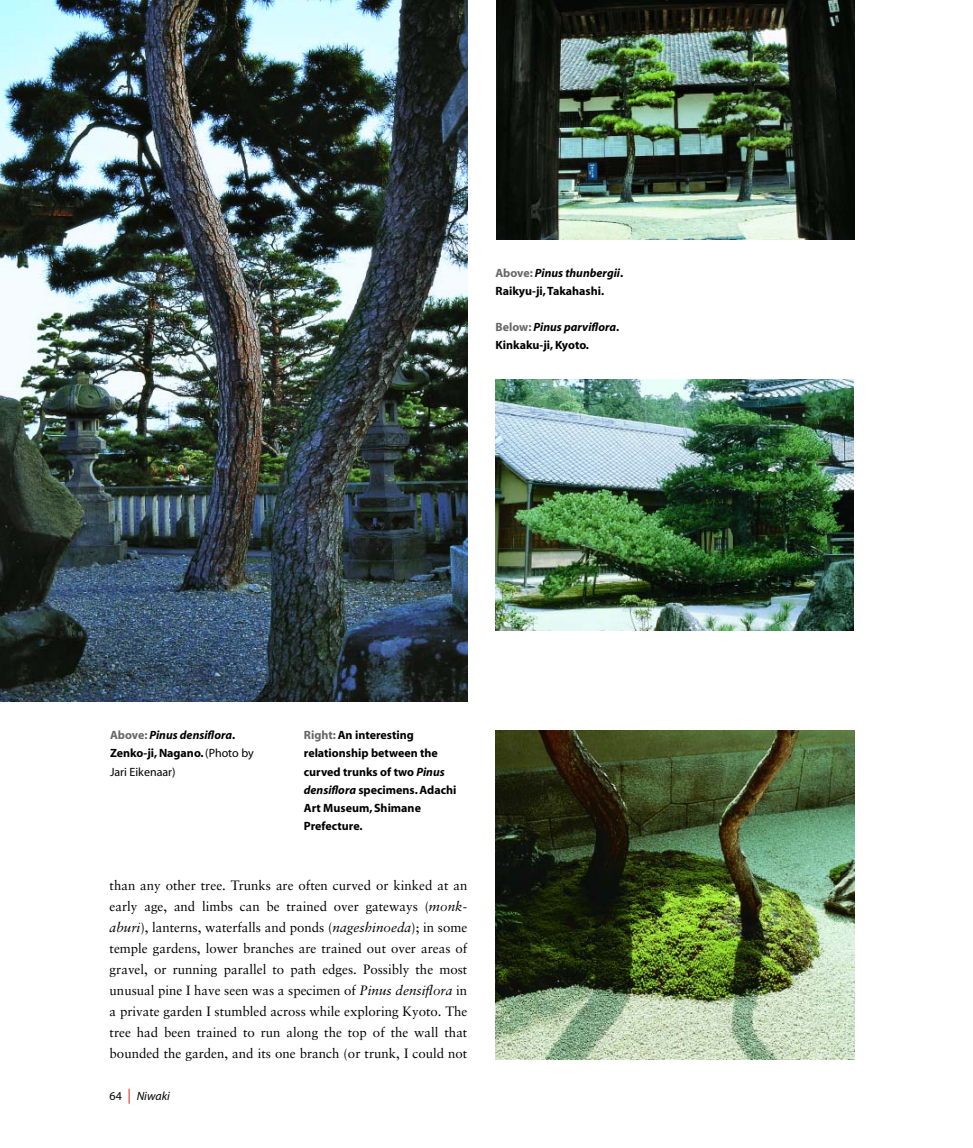
<style>
.page{position:relative;width:973px;height:1148px;background:#fff}
.page>*{position:absolute;margin:0;border:0;box-sizing:border-box;transform-origin:0 0}
.t1{font:13.5px/21px "Sabon";color:#000;text-align:justify}
.t2{font:700 12px/18px "Myriad";color:#000}
.t3{font:12px/18px "Myriad";color:#000}
.t4{font:italic 12px "Myriad";color:#000}
.s1{color:#666}
.s2{font-style:italic}
.s3{font-weight:700;color:#666}
.s4{font-weight:700;font-style:italic}
.s5{font-weight:700}
.s6{font-style:normal}
.s7{font-style:normal;font-size:15px;color:#e12a20}
</style>
<div class="page">
<img style="left:0;top:0;width:855px;height:1060px">
<p class="t2" style="left:495px;top:265px;width:129px"><span class="s1">Above:</span> <span class="s2">Pinus thunbergii</span>.<br>Raikyu-ji,Takahashi.</p>
<p class="t2" style="left:495px;top:319px;width:125px"><span class="s1">Below:</span> <span class="s2">Pinus parviflora</span>.<br>Kinkaku-ji, Kyoto.</p>
<p class="t3" style="left:110px;top:727px;width:145px"><span class="s3">Above:</span> <span class="s4">Pinus densiflora</span><span class="s5">.<br>Zenko-ji, Nagano.</span>(Photo by<br>Jari Eikenaar)</p>
<p class="t2" style="left:304px;top:727px;width:154px"><span class="s1">Right:</span> An interesting relationship between the curved trunks of two <span class="s2">Pinus densiflora</span> specimens. Adachi<br>Art Museum, Shimane<br>Prefecture.</p>
<p class="t1" style="left:110px;top:876px;width:359px">than any other tree. Trunks are often curved or kinked at an early age, and limbs can be trained over gateways (<span class="s2">monk&shy;aburi</span>), lanterns, waterfalls and ponds (<span class="s2">nageshinoeda</span>); in some temple gardens, lower branches are trained out over areas of gravel, or running parallel to path edges. Possibly the most unusual pine I have seen was a specimen of <span class="s2">Pinus densiflora</span> in a private garden I stumbled across while exploring Kyoto. The tree had been trained to run along the top of the wall that bounded the garden, and its one branch (or trunk, I could not</p>
<p class="t4" style="left:110px;top:1091px;width:62px"><span class="s6">64</span> <span class="s7">|</span> Niwaki</p>
</div>
